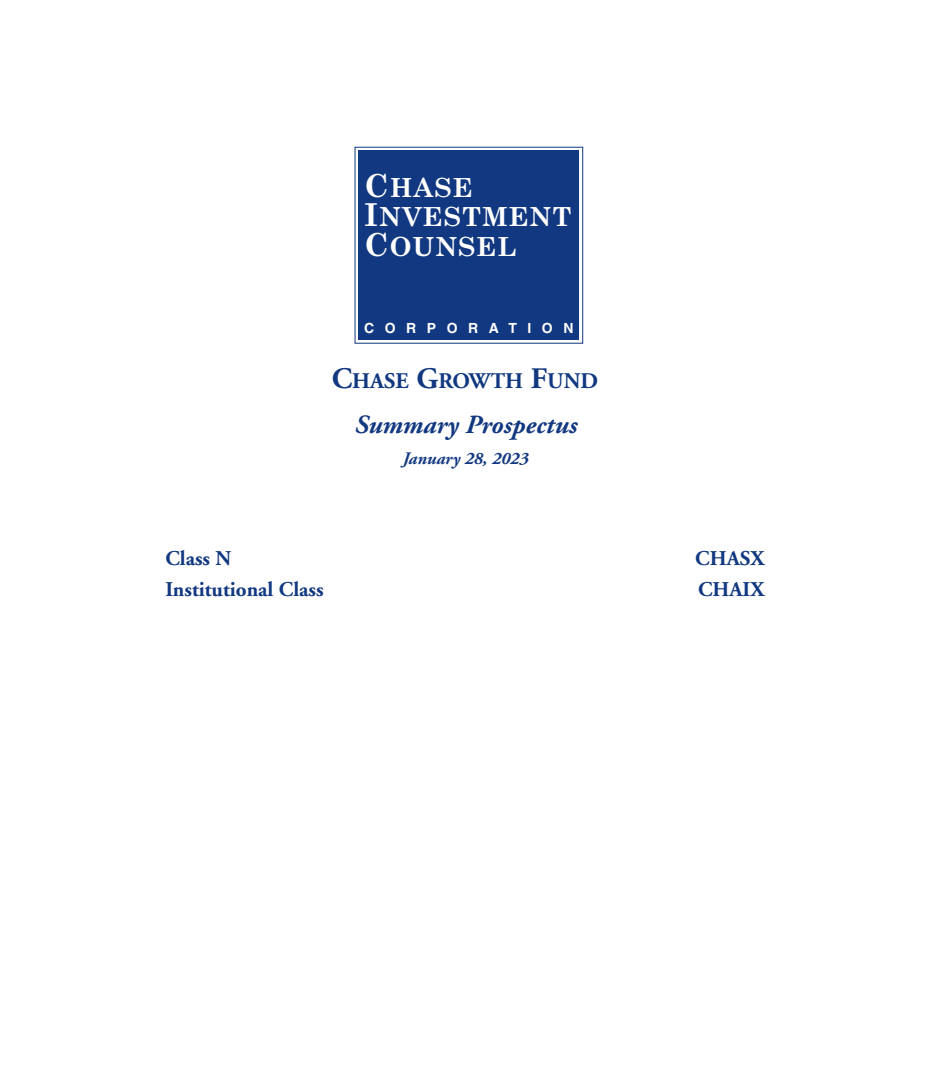
<style>
.page{position:relative;width:930px;height:1071px;background:#fff}
.page>*{position:absolute;margin:0;border:0;box-sizing:border-box;transform-origin:0 0}
.t1{font:700 26.25px/29.8px "Century Schoolbook";letter-spacing:.035em;color:#fff}
.t2{font:italic 700 26.25px "Adobe Garamond";color:#113880}
.t3{font:700 22.4px "Adobe Garamond";color:#113880}
.t4{font:700 21px "Adobe Garamond";color:#113880}
.t5{font:italic 700 17.5px "Adobe Garamond";color:#113880}
.t6{font:700 14px "Helvetica";letter-spacing:.75em;color:#fff}
.s1{font-size:31.5px}
.s2{font-size:29.75px}
</style>
<div class="page">
<div style="left:358px;top:151px;width:221px;height:189px;background:#113880"></div>
<p class="t1" style="left:364px;top:173px;width:208px"><span class="s1">C</span>HASE<br><span class="s1">I</span>NVESTMENT<br><span class="s1">C</span>OUNSEL</p>
<p class="t6" style="left:364px;top:320px;width:211px">CORPORATION</p>
<p class="t3" style="left:332px;top:372px;width:268px"><span class="s2">C</span>HASE <span class="s2">G</span>ROWTH <span class="s2">F</span>UND</p>
<p class="t2" style="left:353px;top:415px;width:224px">Summary Prospectus</p>
<p class="t5" style="left:402px;top:452px;width:127px">January 28, 2023</p>
<p class="t4" style="left:165px;top:550px;width:67px">Class N</p>
<p class="t4" style="left:695px;top:550px;width:71px">CHASX</p>
<p class="t4" style="left:165px;top:581px;width:160px">Institutional Class</p>
<p class="t4" style="left:698px;top:581px;width:68px">CHAIX</p>
</div>
